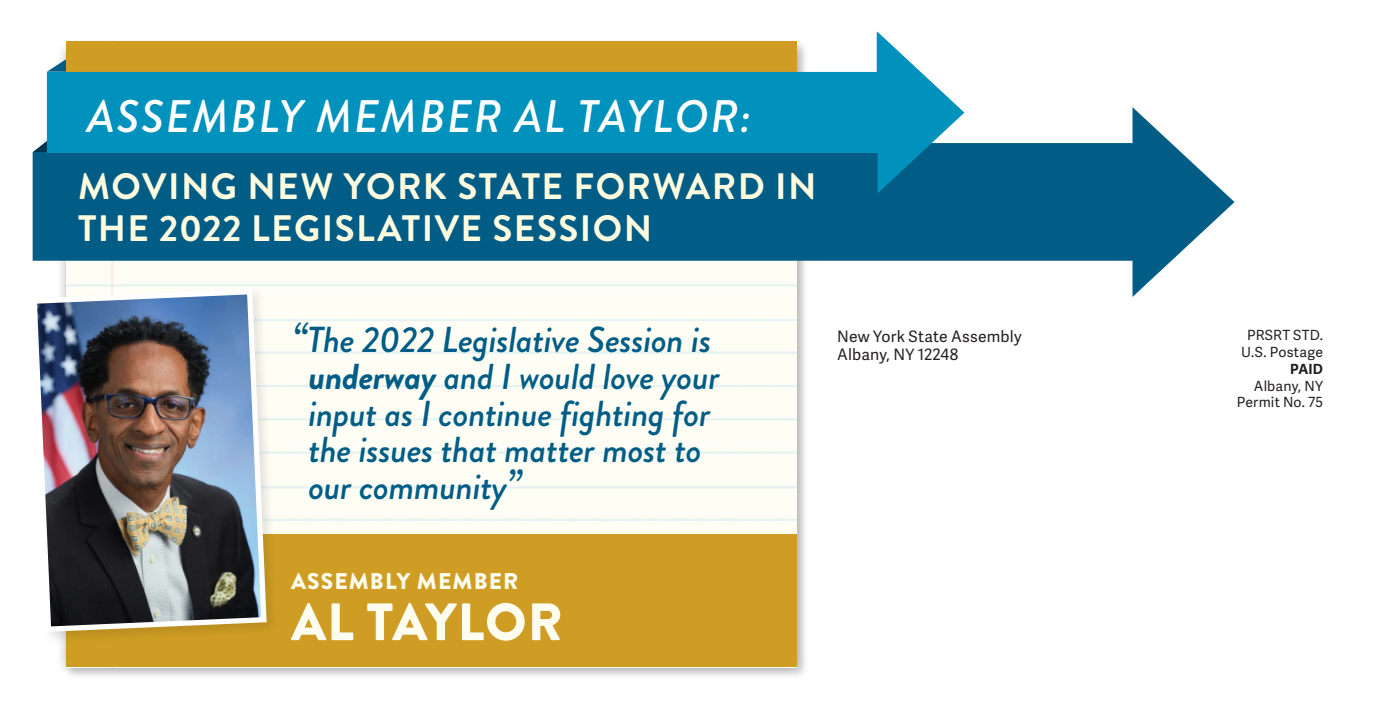
<style>
.page{position:relative;width:1386px;height:709px;background:#fff}
.page>*{position:absolute;margin:0;border:0;box-sizing:border-box;transform-origin:0 0}
.t1{font:900 52.5px "Brandon Grotesque";letter-spacing:.02em;color:#fefdef}
.t2{font:italic 500 45.5px "Brandon Grotesque";letter-spacing:.04em;color:#fff}
.t3{font:700 36.75px/42px "Brandon Grotesque";letter-spacing:.04em;color:#fefbdf}
.t4{font:italic 500 36.05px/36.8px "Brandon Grotesque";letter-spacing:-.01em;color:#015d85}
.t5{font:900 22.75px "Brandon Grotesque";letter-spacing:.05em;color:#fefdef}
.t6{font:15.75px/18.9px "Adelle Sans";letter-spacing:.01em;color:#231f20}
.t7{font:14px/16.8px "Adelle Sans";letter-spacing:.015em;color:#231f20;text-align:center}
.t8{font:700 14px "Adelle Sans";color:#231f20}
.s1{font-size:42px}
.s2{font-weight:700}
</style>
<div class="page">
<svg style="left:47px;top:50px;width:17px;height:22px"></svg>
<div style="left:64px;top:39px;width:745px;height:641px;background:#231f20;opacity:.92"></div>
<img style="left:66px;top:261px;width:731px;height:274px">
<svg style="left:33px;top:143px;width:1100px;height:118px;background:#076187"></svg>
<div style="left:66px;top:41px;width:731px;height:40px;background:#cf9d23"></div>
<svg style="left:33px;top:100px;width:14px;height:52px"></svg>
<div style="left:47px;top:72px;width:852px;height:80px;background:#0091bd"></div>
<div style="left:33px;top:152px;width:1123px;height:100px;background:#015d85"></div>
<svg style="left:1133px;top:107px;width:102px;height:190px"></svg>
<svg style="left:877px;top:32px;width:87px;height:161px"></svg>
<div style="left:66px;top:535px;width:731px;height:132px;background:#cf9d23"></div>
<div style="left:29px;top:286px;width:251px;height:359px;background:#231f20;opacity:.12"></div>
<img style="left:29px;top:286px;width:240px;height:348px">
<hr style="left:47px;top:151px;width:831px;height:2px;background:#0091bd">
<p class="t2" style="left:87px;top:85px;width:665px">ASSEMBLY MEMBER AL TAYLOR:</p>
<p class="t3" style="left:78px;top:165px;width:740px">MOVING NEW YORK STATE FORWARD IN<br>THE 2022 LEGISLATIVE SESSION</p>
<p class="t4" style="left:308px;top:322px;width:413px;text-indent:-16px"><span class="s1">“</span>The 2022 Legislative Session is <span class="s2">underway</span> and I would love your input as I continue fighting for the issues that matter most to our community<span class="s1">”</span></p>
<p class="t5" style="left:291px;top:565px;width:229px">ASSEMBLY MEMBER</p>
<h1 class="t1" style="left:291px;top:585px;width:273px">AL TAYLOR</h1>
<p class="t6" style="left:837px;top:327px;width:186px">New York State Assembly<br>Albany, NY 12248</p>
<p class="t7" style="left:1241px;top:327px;width:83px">PRSRT STD.<br>U.S. Postage</p>
<p class="t8" style="left:1290px;top:360px;width:34px">PAID</p>
<p class="t7" style="left:1237px;top:378px;width:88px;text-align:right">Albany, NY<br>Permit No. 75</p>
</div>
